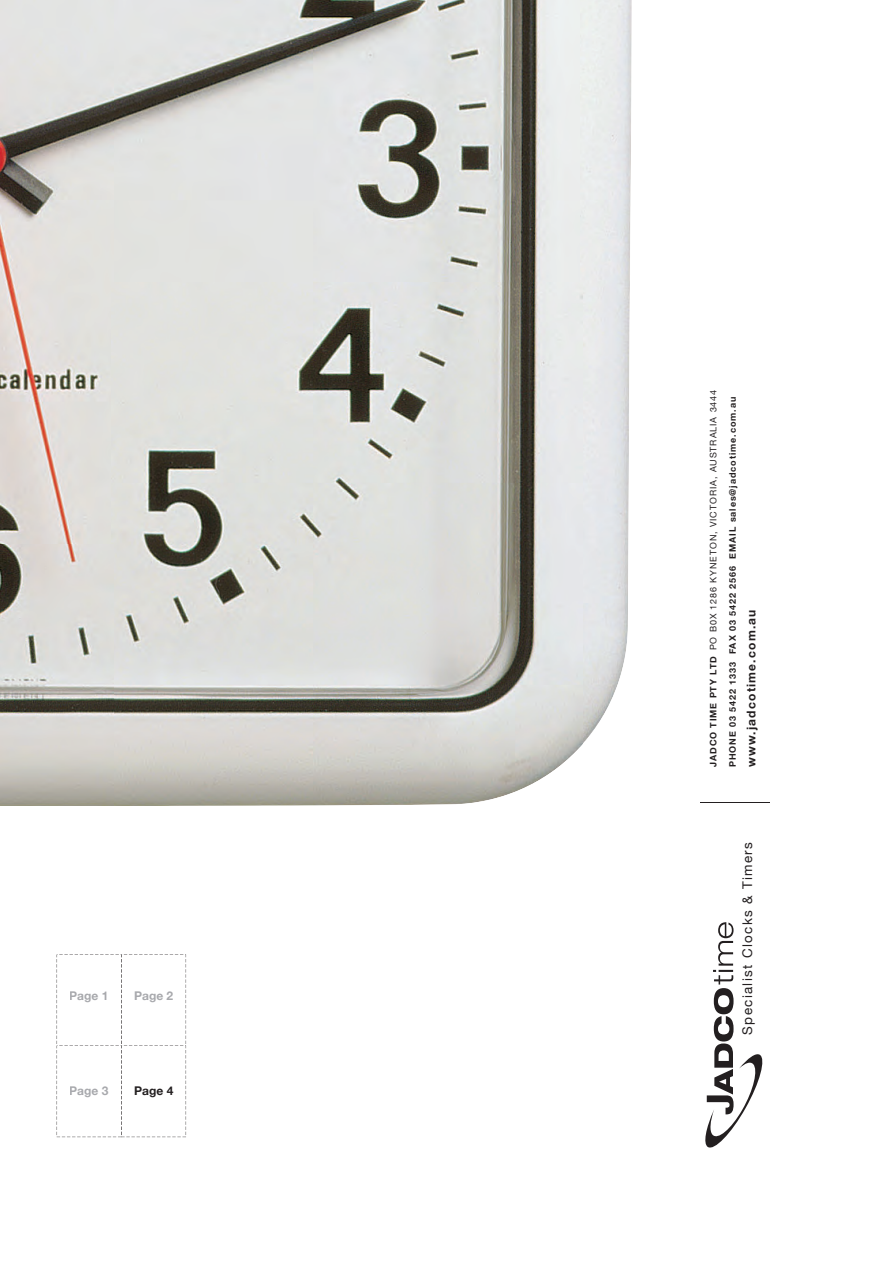
<style>
.page{position:relative;width:893px;height:1263px;background:#fff}
.page>*{position:absolute;margin:0;border:0;box-sizing:border-box;transform-origin:0 0}
.t1{font:13.35px "Helvetica Neue";letter-spacing:.1em;color:#231f20}
.t2{font:700 12px "Helvetica Neue";letter-spacing:.1em;color:#231f20}
.t3{font:700 12px "Helvetica Neue";color:#a8a9ad}
.t4{font:700 9px/19.5px "Helvetica Neue";letter-spacing:.1em;color:#231f20}
.s1{font-weight:400}
</style>
<div class="page">
<img style="left:113px;top:0;width:468px;height:282px">
<img style="left:581px;top:0;width:51px;height:745px">
<img style="left:0;top:0;width:113px;height:544px">
<img style="left:112px;top:282px;width:470px;height:524px">
<img style="left:0;top:544px;width:113px;height:262px">
<svg style="left:705px;top:922px;width:58px;height:226px"></svg>
<hr style="left:701px;top:802px;width:69px;height:1px;background:#231f20">
<svg style="left:57px;top:955px;width:129px;height:182px"></svg>
<h2 class="t3" style="left:69px;top:988px;width:41px">Page 1</h2>
<h2 class="t3" style="left:134px;top:988px;width:41px">Page 2</h2>
<h2 class="t3" style="left:69px;top:1083px;width:41px">Page 3</h2>
<h2 class="t2" style="left:134px;top:1083px;width:41px">Page 4</h2>
<p class="t4" style="left:703px;top:767px;width:379px;rotate:-90deg">JADCO TIME PTY LTD <span class="s1">PO B0X 1286 KYNETON, VICTORIA, AUSTRALIA 3444<br></span>PHONE 03 5422 1333 FAX 03 5422 2566 EMAIL sales@jadcotime.com.au</p>
<h2 class="t2" style="left:744px;top:767px;width:159px;rotate:-90deg">www.jadcotime.com.au</h2>
<h1 class="t1" style="left:739px;top:1035px;width:194px;rotate:-90deg">Specialist Clocks &amp; Timers</h1>
</div>
